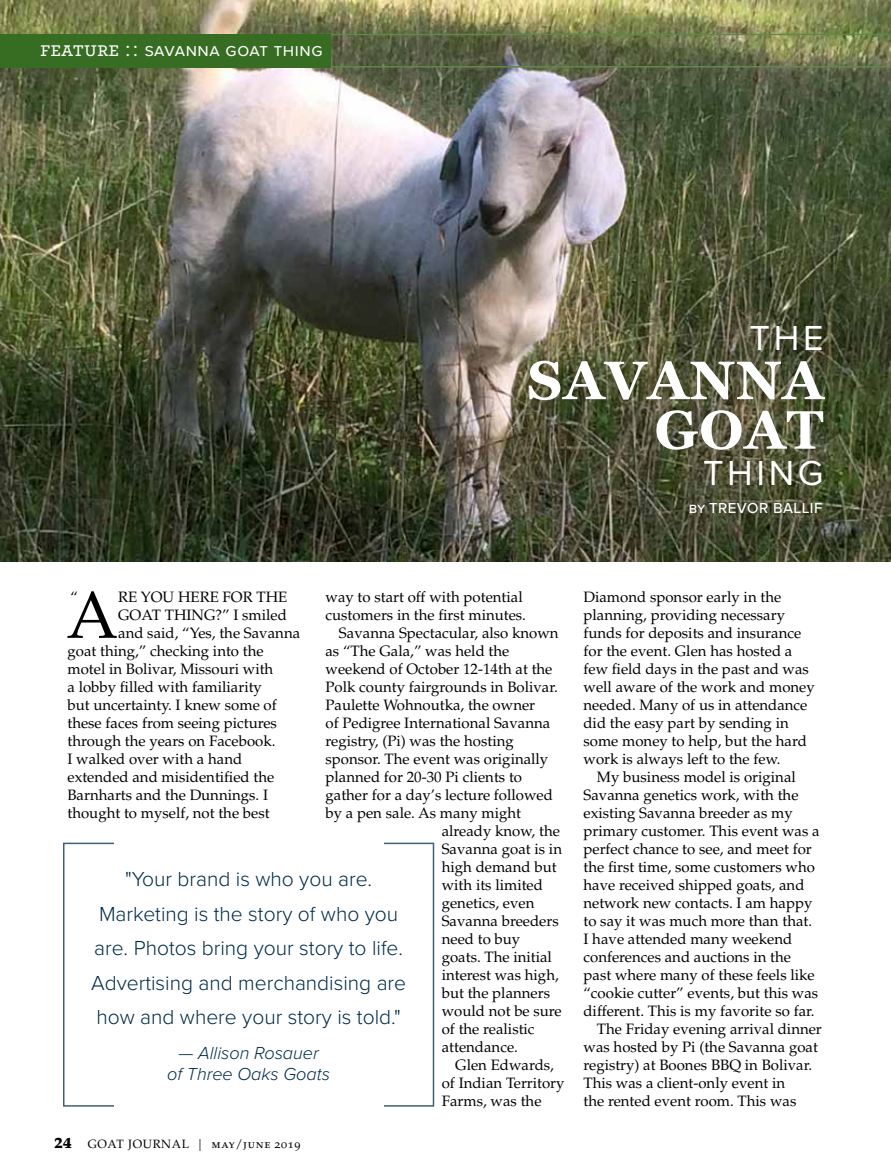
<style>
.page{position:relative;width:891px;height:1175px;background:#fff}
.page>*{position:absolute;margin:0;border:0;box-sizing:border-box;transform-origin:0 0}
.t1{font:66.45px "Palatino LT Std";color:#000}
.t2{font:700 54px/49.5px "Georgia";letter-spacing:.02em;color:#fff;text-align:right}
.t3{font:36px "Proxima Nova";letter-spacing:.1em;color:#fff}
.t4{font:300 21px/34.5px "Proxima Nova";color:#002b49;text-align:center}
.t5{font:italic 300 18px/21px "Proxima Nova";color:#002b49;text-align:center}
.t6{font:18px "Proxima Nova";letter-spacing:.03em;color:#fff}
.t7{font:15px/18px "Palatino LT Std";color:#000}
.t8{font:500 15px "Proxima Nova";letter-spacing:.03em;color:#fff}
.t9{font:12px "Palatino LT Std";letter-spacing:.05em;color:#000}
.s1{font-family:"Archer";font-weight:500;font-size:21px}
.s2{font-size:21px}
.s3{font-weight:900;font-size:15px}
</style>
<div class="page">
<img style="left:0;top:0;width:891px;height:561px">
<svg style="left:331px;top:34px;width:560px;height:34px;background:#656e49"></svg>
<div style="left:0;top:34px;width:331px;height:34px;background:#376d22"></div>
<div style="left:63px;top:842px;width:371px;height:264px;border:2px solid #406077"></div>
<div style="left:114px;top:1098px;width:270px;height:15px;background:#fff"></div>
<div style="left:114px;top:834px;width:270px;height:15px;background:#fff"></div>
<p class="t6" style="left:40px;top:37px;width:284px"><span class="s1">feature</span> <span class="s2">::</span> savanna goat thing</p>
<h3 class="t3" style="left:750px;top:311px;width:75px">THE</h3>
<h2 class="t2" style="left:527px;top:356px;width:298px">SAVANNA<br>GOAT</h2>
<h3 class="t3" style="left:703px;top:446px;width:122px">THING</h3>
<p class="t8" style="left:689px;top:497px;width:135px">by TREVOR BALLIF</p>
<p class="t7" style="left:325px;top:588px;width:199px">way to start off with potential</p>
<p class="t7" style="left:325px;top:606px;width:202px">customers in the first minutes.</p>
<p class="t7" style="left:339px;top:624px;width:221px">Savanna Spectacular, also known</p>
<p class="t7" style="left:325px;top:642px;width:185px">as “The Gala,” was held the</p>
<p class="t7" style="left:325px;top:660px;width:228px">weekend of October 12-14th at the</p>
<p class="t7" style="left:325px;top:678px;width:234px">Polk county fairgrounds in Bolivar.</p>
<p class="t7" style="left:325px;top:696px;width:211px">Paulette Wohnoutka, the owner</p>
<p class="t7" style="left:325px;top:714px;width:226px">of Pedigree International Savanna</p>
<p class="t7" style="left:325px;top:732px;width:190px">registry, (Pi) was the hosting</p>
<p class="t7" style="left:325px;top:750px;width:224px">sponsor. The event was originally</p>
<p class="t7" style="left:325px;top:768px;width:198px">planned for 20-30 Pi clients to</p>
<p class="t7" style="left:325px;top:786px;width:229px">gather for a day’s lecture followed</p>
<p class="t7" style="left:325px;top:804px;width:197px">by a pen sale. As many might</p>
<p class="t7" style="left:442px;top:822px;width:120px">already know, the</p>
<p class="t7" style="left:442px;top:840px;width:122px">Savanna goat is in</p>
<p class="t7" style="left:442px;top:858px;width:116px">high demand but</p>
<p class="t7" style="left:442px;top:876px;width:103px">with its limited</p>
<p class="t7" style="left:442px;top:894px;width:94px">genetics, even</p>
<p class="t7" style="left:442px;top:912px;width:119px">Savanna breeders</p>
<p class="t7" style="left:442px;top:930px;width:80px">need to buy</p>
<p class="t7" style="left:442px;top:948px;width:112px">goats. The initial</p>
<p class="t7" style="left:442px;top:966px;width:119px">interest was high,</p>
<p class="t7" style="left:442px;top:984px;width:110px">but the planners</p>
<p class="t7" style="left:442px;top:1002px;width:122px">would not be sure</p>
<p class="t7" style="left:442px;top:1020px;width:94px">of the realistic</p>
<p class="t7" style="left:442px;top:1038px;width:78px">attendance.</p>
<p class="t7" style="left:455px;top:1056px;width:100px">Glen Edwards,</p>
<p class="t7" style="left:442px;top:1074px;width:124px">of Indian Territory</p>
<p class="t7" style="left:442px;top:1092px;width:101px">Farms, was the</p>
<h1 class="t1" style="left:66px;top:576px;width:53px">A</h1>
<p class="t7" style="left:118px;top:588px;width:171px">RE YOU HERE FOR THE</p>
<p class="t7" style="left:70px;top:588px;width:9px">“</p>
<p class="t7" style="left:118px;top:606px;width:170px">GOAT THING?” I smiled</p>
<p class="t7" style="left:118px;top:624px;width:184px">and said, “Yes, the Savanna</p>
<p class="t7" style="left:67px;top:642px;width:198px">goat thing,” checking into the</p>
<p class="t7" style="left:67px;top:660px;width:207px">motel in Bolivar, Missouri with</p>
<p class="t7" style="left:67px;top:678px;width:196px">a lobby filled with familiarity</p>
<p class="t7" style="left:67px;top:696px;width:211px">but uncertainty. I knew some of</p>
<p class="t7" style="left:67px;top:714px;width:211px">these faces from seeing pictures</p>
<p class="t7" style="left:67px;top:732px;width:210px">through the years on Facebook.</p>
<p class="t7" style="left:67px;top:750px;width:176px">I walked over with a hand</p>
<p class="t7" style="left:67px;top:768px;width:208px">extended and misidentified the</p>
<p class="t7" style="left:67px;top:786px;width:202px">Barnharts and the Dunnings. I</p>
<p class="t7" style="left:67px;top:804px;width:204px">thought to myself, not the best</p>
<h3 class="t4" style="left:91px;top:860px;width:317px">"Your brand is who you are.<br>Marketing is the story of who you are. Photos bring your story to life.<br>Advertising and merchandising are how and where your story is told."</h3>
<p class="t5" style="left:167px;top:1041px;width:164px">— Allison Rosauer<br>of Three Oaks Goats</p>
<p class="t9" style="left:54px;top:1136px;width:248px"><span class="s3">24</span> GOAT JOURNAL | may/june 2019</p>
<p class="t7" style="left:583px;top:588px;width:233px">Diamond sponsor early in the planning, providing necessary funds for deposits and insurance for the event. Glen has hosted a few field days in the past and was well aware of the work and money needed. Many of us in attendance did the easy part by sending in some money to help, but the hard work is always left to the few.</p>
<p class="t7" style="left:597px;top:768px;width:200px">My business model is original</p>
<p class="t7" style="left:583px;top:786px;width:217px">Savanna genetics work, with the</p>
<p class="t7" style="left:583px;top:804px;width:211px">existing Savanna breeder as my</p>
<p class="t7" style="left:583px;top:822px;width:238px">primary customer. This event was a</p>
<p class="t7" style="left:583px;top:840px;width:230px">perfect chance to see, and meet for</p>
<p class="t7" style="left:583px;top:858px;width:233px">the first time, some customers who</p>
<p class="t7" style="left:583px;top:876px;width:223px">have received shipped goats, and</p>
<p class="t7" style="left:583px;top:894px;width:230px">network new contacts. I am happy</p>
<p class="t7" style="left:583px;top:912px;width:230px">to say it was much more than that.</p>
<p class="t7" style="left:583px;top:930px;width:210px">I have attended many weekend</p>
<p class="t7" style="left:583px;top:948px;width:209px">conferences and auctions in the</p>
<p class="t7" style="left:583px;top:966px;width:233px">past where many of these feels like</p>
<p class="t7" style="left:583px;top:984px;width:236px">“cookie cutter” events, but this was</p>
<p class="t7" style="left:583px;top:1002px;width:233px">different. This is my favorite so far.</p>
<p class="t7" style="left:597px;top:1020px;width:226px">The Friday evening arrival dinner</p>
<p class="t7" style="left:583px;top:1038px;width:236px">was hosted by Pi (the Savanna goat</p>
<p class="t7" style="left:583px;top:1056px;width:230px">registry) at Boones BBQ in Bolivar.</p>
<p class="t7" style="left:583px;top:1074px;width:203px">This was a client-only event in</p>
<p class="t7" style="left:583px;top:1092px;width:214px">the rented event room. This was</p>
</div>
